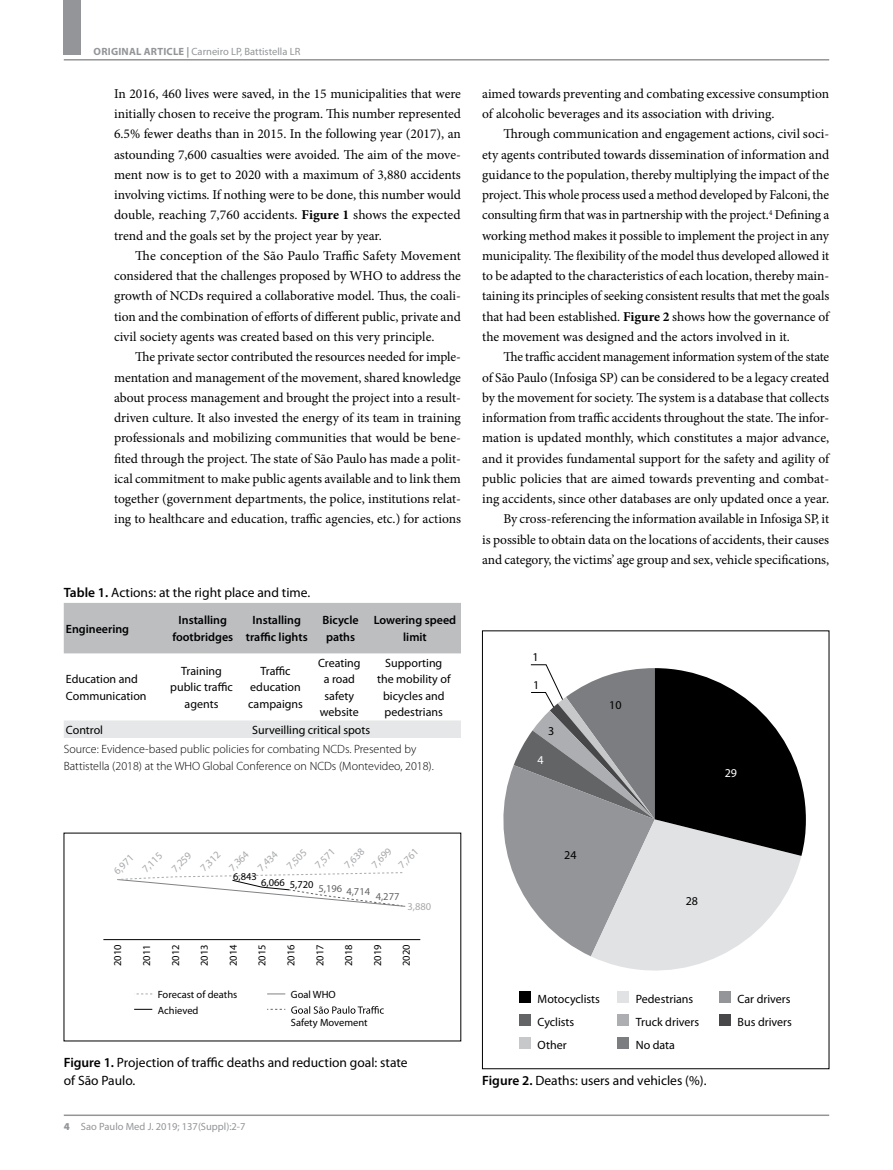
<style>
.page{position:relative;width:893px;height:1170px;background:#fff}
.page>*{position:absolute;margin:0;border:0;box-sizing:border-box;transform-origin:0 0}
.t1{font:13.5px/20.2px "Minion Pro";letter-spacing:-.005em;color:#000;text-align:justify}
.t2{font:13.5px/18px "Myriad Pro";color:#000}
.t3{font:12px/16.5px "Myriad Pro";color:#000;text-align:center}
.t4{font:300 12px/16.5px "Myriad Pro";color:#000}
.t5{font:600 12px/16.5px "Myriad Pro";color:#000;text-align:center}
.t6{font:12px "Myriad Pro";color:#fff}
.t7{font:10.5px "Myriad Pro";color:#000}
.t8{font:10.5px "Myriad Pro";color:#939598}
.t9{font:10.5px/18.6px "Myriad Pro";color:#a7a9ac}
.t10{font:10.5px "Myriad Pro";color:#636466}
.s1{font-weight:700}
.s2{font-weight:600}
.s3{font-weight:900}
</style>
<div class="page">
<div style="left:64px;top:0;width:17px;height:55px;background:#939598"></div>
<hr style="left:64px;top:59px;width:765px;height:2px;background:#939598">
<hr style="left:64px;top:1114px;width:765px;height:1px;background:#939598">
<div style="left:64px;top:603px;width:397px;height:50px;background:#bcbec0"></div>
<div style="left:64px;top:720px;width:397px;height:18px;background:#e6e7e8"></div>
<svg style="left:117px;top:872px;width:289px;height:35px"></svg>
<hr style="left:103px;top:939px;width:317px;height:1px;background:#000">
<svg style="left:267px;top:993px;width:18px;height:1px"></svg>
<svg style="left:134px;top:1008px;width:18px;height:1px"></svg>
<svg style="left:291px;top:1006px;width:93px;height:7px"></svg>
<svg style="left:503px;top:664px;width:303px;height:307px"></svg>
<div style="left:519px;top:991px;width:12px;height:11px;background:#000"></div>
<div style="left:617px;top:991px;width:12px;height:11px;background:#e1e2e3"></div>
<div style="left:519px;top:1013px;width:12px;height:12px;background:#636466"></div>
<div style="left:719px;top:991px;width:12px;height:11px;background:#939598"></div>
<div style="left:617px;top:1013px;width:12px;height:12px;background:#acaeb1"></div>
<div style="left:719px;top:1013px;width:12px;height:12px;background:#474749"></div>
<div style="left:617px;top:1036px;width:12px;height:12px;background:#7c7d80"></div>
<div style="left:519px;top:1036px;width:12px;height:12px;background:#c7c8ca"></div>
<p class="t8" style="left:94px;top:45px;width:208px"><span class="s1">ORIGINAL ARTICLE |</span> Carneiro LP, Battistella LR</p>
<p class="t1" style="left:114px;top:83px;width:348px">In 2016, 460 lives were saved, in the 15 municipalities that were initially chosen to receive the program. This number represented 6.5% fewer deaths than in 2015. In the following year (2017), an astounding 7,600 casualties were avoided. The aim of the move&shy;ment now is to get to 2020 with a maximum of 3,880 accidents involving victims. If nothing were to be done, this number would double, reaching 7,760 accidents. <span class="s1">Figure 1</span> shows the expected trend and the goals set by the project year by year.</p>
<p class="t1" style="left:114px;top:245px;width:348px;text-indent:21px">The conception of the São Paulo Traffic Safety Movement considered that the challenges proposed by WHO to address the growth of NCDs required a collaborative model. Thus, the coali&shy;tion and the combination of efforts of different public, private and civil society agents was created based on this very principle.</p>
<p class="t1" style="left:114px;top:347px;width:348px;text-indent:21px">The private sector contributed the resources needed for imple&shy;mentation and management of the movement, shared knowledge about process management and brought the project into a result&shy;driven culture. It also invested the energy of its team in training professionals and mobilizing communities that would be bene&shy;fited through the project. The state of São Paulo has made a polit&shy;ical commitment to make public agents available and to link them together (government departments, the police, institutions relat&shy;ing to healthcare and education, traffic agencies, etc.) for actions</p>
<p class="t2" style="left:64px;top:582px;width:248px"><span class="s2">Table 1.</span> Actions: at the right place and time.</p>
<p class="t5" style="left:66px;top:620px;width:65px">Engineering</p>
<p class="t5" style="left:172px;top:611px;width:62px">Installing footbridges</p>
<p class="t5" style="left:246px;top:611px;width:63px">Installing traffic lights</p>
<p class="t5" style="left:323px;top:611px;width:38px;text-align:left">Bicycle paths</p>
<p class="t5" style="left:374px;top:611px;width:84px">Lowering speed limit</p>
<p class="t3" style="left:66px;top:670px;width:82px;text-align:left">Education and<br>Communication</p>
<p class="t3" style="left:170px;top:662px;width:64px">Training public traffic agents</p>
<p class="t3" style="left:248px;top:662px;width:56px">Traffic education campaigns</p>
<p class="t3" style="left:318px;top:654px;width:44px">Creating a road safety website</p>
<p class="t3" style="left:377px;top:654px;width:75px">Supporting the mobility of bicycles and pedestrians</p>
<p class="t3" style="left:66px;top:721px;width:39px">Control</p>
<p class="t3" style="left:252px;top:721px;width:119px">Surveilling critical spots</p>
<p class="t4" style="left:64px;top:741px;width:372px">Source: Evidence-based public policies for combating NCDs. Presented by<br>Battistella (2018) at the WHO Global Conference on NCDs (Montevideo, 2018).</p>
<p class="t1" style="left:482px;top:83px;width:348px">aimed towards preventing and combating excessive consumption of alcoholic beverages and its association with driving.</p>
<p class="t1" style="left:482px;top:124px;width:349px;text-indent:21px">Through communication and engagement actions, civil soci&shy;ety agents contributed towards dissemination of information and guidance to the population, thereby multiplying the impact of the project. This whole process used a method developed by Falconi, the consulting firm that was in partnership with the project.<sup>4</sup> Defining a working method makes it possible to implement the project in any municipality. The flexibility of the model thus developed allowed it to be adapted to the characteristics of each location, thereby main&shy;taining its principles of seeking consistent results that met the goals that had been established. <span class="s1">Figure 2</span> shows how the governance of the movement was designed and the actors involved in it.</p>
<p class="t1" style="left:482px;top:347px;width:349px;text-align:right">The traffic accident management information system of the state<br>of São Paulo (Infosiga SP) can be considered to be a legacy created by the movement for society. The system is a database that collects information from traffic accidents throughout the state. The infor&shy;mation is updated monthly, which constitutes a major advance, and it provides fundamental support for the safety and agility of public policies that are aimed towards preventing and combat&shy;ing accidents, since other databases are only updated once a year.<br>By cross-referencing the information available in Infosiga SP, it<br>is possible to obtain data on the locations of accidents, their causes and category, the victims’ age group and sex, vehicle specifications,</p>
<p class="t3" style="left:533px;top:648px;width:8px">1</p>
<p class="t3" style="left:533px;top:676px;width:8px">1</p>
<p class="t3" style="left:548px;top:722px;width:8px">3</p>
<p class="t6" style="left:537px;top:752px;width:8px">4</p>
<p class="t3" style="left:609px;top:696px;width:14px">10</p>
<p class="t6" style="left:725px;top:765px;width:14px">29</p>
<p class="t9" style="left:253px;top:862px;width:25px;rotate:-45deg">7,434</p>
<p class="t9" style="left:282px;top:861px;width:25px;rotate:-45deg">7,505</p>
<p class="t9" style="left:310px;top:860px;width:25px;rotate:-45deg">7,571</p>
<p class="t9" style="left:339px;top:860px;width:25px;rotate:-45deg">7,638</p>
<p class="t9" style="left:367px;top:859px;width:25px;rotate:-45deg">7,699</p>
<p class="t9" style="left:393px;top:859px;width:25px;rotate:-45deg">7,761</p>
<p class="t9" style="left:124px;top:850px;width:25px;text-indent:-22px;rotate:-45deg">6,971<br>7,115</p>
<p class="t9" style="left:166px;top:863px;width:25px;rotate:-45deg">7,259</p>
<p class="t9" style="left:195px;top:863px;width:25px;rotate:-45deg">7,312</p>
<p class="t9" style="left:224px;top:862px;width:25px;rotate:-45deg">7,364</p>
<p class="t7" style="left:233px;top:869px;width:25px">6,843</p>
<p class="t7" style="left:261px;top:876px;width:54px">6,066 5,720</p>
<p class="t10" style="left:318px;top:881px;width:25px">5,196</p>
<p class="t10" style="left:346px;top:885px;width:25px">4,714</p>
<p class="t10" style="left:376px;top:889px;width:25px">4,277</p>
<p class="t9" style="left:407px;top:896px;width:25px">3,880</p>
<p class="t7" style="left:111px;top:965px;width:23px;rotate:-90deg">2010</p>
<p class="t7" style="left:140px;top:965px;width:23px;rotate:-90deg">2011</p>
<p class="t7" style="left:169px;top:965px;width:23px;rotate:-90deg">2012</p>
<p class="t7" style="left:198px;top:965px;width:23px;rotate:-90deg">2013</p>
<p class="t7" style="left:227px;top:965px;width:23px;rotate:-90deg">2014</p>
<p class="t7" style="left:256px;top:965px;width:23px;rotate:-90deg">2015</p>
<p class="t7" style="left:284px;top:965px;width:23px;rotate:-90deg">2016</p>
<p class="t7" style="left:313px;top:965px;width:23px;rotate:-90deg">2017</p>
<p class="t7" style="left:342px;top:965px;width:23px;rotate:-90deg">2018</p>
<p class="t7" style="left:371px;top:965px;width:23px;rotate:-90deg">2019</p>
<p class="t7" style="left:400px;top:965px;width:23px;rotate:-90deg">2020</p>
<p class="t7" style="left:158px;top:988px;width:81px">Forecast of deaths</p>
<p class="t7" style="left:291px;top:988px;width:46px">Goal WHO</p>
<p class="t7" style="left:158px;top:1003px;width:42px">Achieved</p>
<p class="t7" style="left:291px;top:1016px;width:78px">Safety Movement</p>
<p class="t2" style="left:64px;top:1053px;width:345px"><span class="s2">Figure 1.</span> Projection of traffic deaths and reduction goal: state of São Paulo.</p>
<p class="t8" style="left:64px;top:1119px;width:183px"><span class="s3">4</span> Sao Paulo Med J. 2019; 137(Suppl):2-7</p>
<p class="t3" style="left:564px;top:846px;width:14px">24</p>
<p class="t3" style="left:686px;top:892px;width:14px">28</p>
<p class="t3" style="left:538px;top:990px;width:64px">Motocyclists</p>
<p class="t3" style="left:636px;top:990px;width:59px">Pedestrians</p>
<p class="t3" style="left:538px;top:1013px;width:38px">Cyclists</p>
<p class="t3" style="left:738px;top:990px;width:55px">Car drivers</p>
<p class="t3" style="left:636px;top:1013px;width:65px">Truck drivers</p>
<p class="t3" style="left:738px;top:1013px;width:56px">Bus drivers</p>
<p class="t3" style="left:538px;top:1036px;width:31px">Other</p>
<p class="t3" style="left:636px;top:1036px;width:41px">No data</p>
<p class="t2" style="left:482px;top:1071px;width:226px"><span class="s2">Figure 2.</span> Deaths: users and vehicles (%).</p>
</div>
